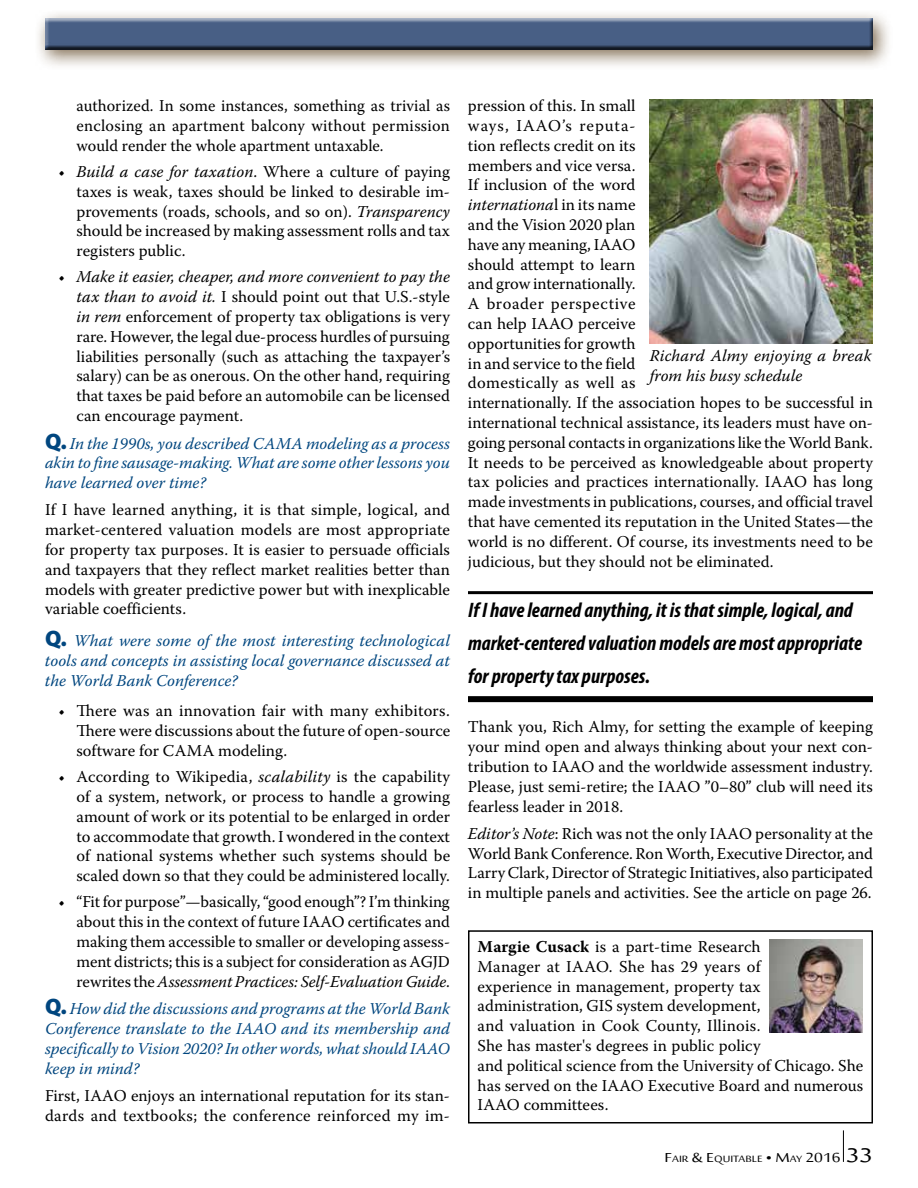
<style>
.page{position:relative;width:918px;height:1188px;background:#fff}
.page>*{position:absolute;margin:0;border:0;box-sizing:border-box;transform-origin:0 0}
.t1{font:italic 700 condensed 21px/33px "Myriad Pro";color:#000}
.t2{font:16.5px/19.8px "Warnock Pro";color:#000;text-align:justify}
.t3{font:italic 16.5px/19.8px "Warnock Pro";color:#00467f;text-align:justify}
.t4{font:italic 16.5px/19.8px "Warnock Pro";letter-spacing:.005em;color:#000}
.t5{font:12.6px "Sakkal Majalla";color:#000;scale:1.2 1}
.s1{font-style:italic}
.s2{font-family:"Myriad Pro";font-weight:900;font-style:normal;font-size:22.5px}
.s3{font-weight:700}
.s4{font-size:18px}
.s5{font-size:27px}
</style>
<div class="page">
<hr style="left:843px;top:1130px;width:1px;height:32px;background:#000">
<div style="left:468px;top:930px;width:405px;height:194px;border:2px solid #000"></div>
<img style="left:770px;top:940px;width:93px;height:92px">
<img style="left:649px;top:99px;width:224px;height:245px">
<div style="left:34px;top:9px;width:859px;height:62px;background:#614827;opacity:.75"></div>
<div style="left:44px;top:15px;width:829px;height:34px;background:#ece9e5"></div>
<div style="left:44px;top:18px;width:829px;height:32px;background:#000;opacity:.75"></div>
<hr style="left:468px;top:591px;width:405px;height:3px;background:#000">
<div style="left:468px;top:696px;width:405px;height:6px;background:#000"></div>
<p class="t2" style="left:76px;top:96px;width:375px">authorized. In some instances, something as trivial as enclosing an apartment balcony without permission would render the whole apartment untaxable.</p>
<p class="t2" style="left:77px;top:161px;width:375px;text-indent:-18px">• <span class="s1">Build a case for taxation</span>. Where a culture of paying taxes is weak, taxes should be linked to desirable im&shy;provements (roads, schools, and so on). <span class="s1">Transparency </span>should be increased by making assessment rolls and tax registers public.</p>
<p class="t2" style="left:77px;top:267px;width:375px;text-indent:-18px">• <span class="s1">Make it easier, cheaper, and more convenient to pay the tax than to avoid it.</span> I should point out that U.S.-style <span class="s1">in rem</span> enforcement of property tax obligations is very rare. However, the legal due-process hurdles of pursuing liabilities personally (such as attaching the taxpayer’s salary) can be as onerous. On the other hand, requiring that taxes be paid before an automobile can be licensed can encourage payment.</p>
<p class="t3" style="left:45px;top:433px;width:407px"><span class="s2">Q.</span> In the 1990s, you described CAMA modeling as a process akin to fine sausage-making. What are some other lessons you have learned over time?</p>
<p class="t2" style="left:45px;top:500px;width:407px">If I have learned anything, it is that simple, logical, and market-centered valuation models are most appropriate for property tax purposes. It is easier to persuade officials and taxpayers that they reflect market realities better than models with greater predictive power but with inexplicable variable coefficients.</p>
<p class="t3" style="left:45px;top:631px;width:407px"><span class="s2">Q.</span> What were some of the most interesting technological tools and concepts in assisting local governance discussed at the World Bank Conference?</p>
<p class="t2" style="left:76px;top:701px;width:375px;text-indent:-18px">• There was an innovation fair with many exhibitors.<br>There were discussions about the future of open-source software for CAMA modeling.</p>
<p class="t2" style="left:76px;top:767px;width:375px;text-indent:-18px">• According to Wikipedia, <span class="s1">scalability</span> is the capability of a system, network, or process to handle a growing amount of work or its potential to be enlarged in order to accommodate that growth. I wondered in the context of national systems whether such systems should be scaled down so that they could be administered locally.</p>
<p class="t2" style="left:76px;top:892px;width:375px;text-indent:-18px">• “Fit for purpose”—basically, “good enough”? I’m thinking about this in the context of future IAAO certificates and making them accessible to smaller or developing assess&shy;ment districts; this is a subject for consideration as AGJD rewrites the <span class="s1">Assessment Practices: Self-Evaluation Guide</span>.</p>
<p class="t3" style="left:45px;top:999px;width:407px"><span class="s2">Q.</span> How did the discussions and programs at the World Bank Conference translate to the IAAO and its membership and specifically to Vision 2020? In other words, what should IAAO keep in mind?</p>
<p class="t2" style="left:45px;top:1085px;width:407px">First, IAAO enjoys an international reputation for its stan&shy;dards and textbooks; the conference reinforced my im-</p>
<p class="t2" style="left:468px;top:96px;width:407px;text-align:left">pression of this. In small<br>ways, IAAO’s reputa-<br>tion reflects credit on its<br>members and vice versa.<br>If inclusion of the word<br><span class="s1">internationa</span>l in its name<br>and the Vision 2020 plan<br>have any meaning, IAAO<br>should attempt to learn<br>and grow internationally.<br>A broader perspective<br>can help IAAO perceive<br>opportunities for growth<br>in and service to the field<br>domestically as well as<br>internationally. If the association hopes to be successful in international technical assistance, its leaders must have on&shy;going personal contacts in organizations like the World Bank.<br>It needs to be perceived as knowledgeable about property tax policies and practices internationally. IAAO has long made investments in publications, courses, and official travel that have cemented its reputation in the United States—the world is no different. Of course, its investments need to be judicious, but they should not be eliminated.</p>
<p class="t4" style="left:650px;top:345px;width:223px">Richard Almy enjoying a break from his busy schedule</p>
<p class="t1" style="left:468px;top:594px;width:396px">If I have learned anything, it is that simple, logical, and market-centered valuation models are most appropriate for property tax purposes.</p>
<p class="t2" style="left:468px;top:717px;width:407px">Thank you, Rich Almy, for setting the example of keeping your mind open and always thinking about your next con&shy;tribution to IAAO and the worldwide assessment industry.<br>Please, just semi-retire; the IAAO ”0–80” club will need its fearless leader in 2018.</p>
<p class="t2" style="left:468px;top:823px;width:407px"><span class="s1">Editor’s Note</span>: Rich was not the only IAAO personality at the World Bank Conference. Ron Worth, Executive Director, and Larry Clark, Director of Strategic Initiatives, also participated in multiple panels and activities. See the article on page 26.</p>
<p class="t2" style="left:478px;top:936px;width:387px;text-align:left"><span class="s3">Margie Cusack</span> is a part-time Research<br>Manager at IAAO. She has 29 years of<br>experience in management, property tax administration, GIS system development,<br>and valuation in Cook County, Illinois.<br>She has master's degrees in public policy<br>and political science from the University of Chicago. She has served on the IAAO Executive Board and numerous IAAO committees.</p>
<p class="t5" style="left:665px;top:1152px;width:175px"><span class="s4">F</span>air <span class="s4">&amp; E</span>quitable <span class="s4">• M</span>ay <span class="s4">2016</span> <span class="s5">33</span></p>
</div>
